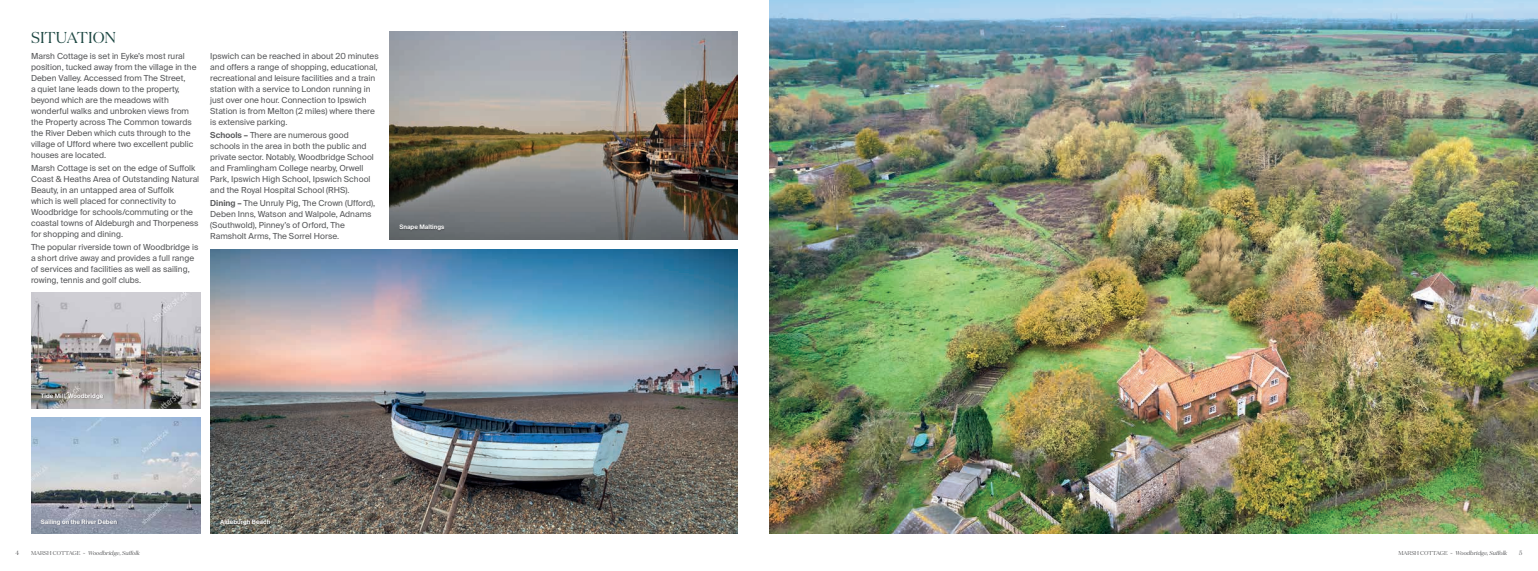
<style>
.page{position:relative;width:1538px;height:571px;background:#fff}
.page>*{position:absolute;margin:0;border:0;box-sizing:border-box;transform-origin:0 0}
.t1{font:15.75px "Domaine Disp";color:#1d4742}
.t2{font:8.31px/10.9px "Suisse Intl";color:#57585a}
.t3{font:600 6.12px "Suisse Intl";color:#fff}
.t4{font:6.12px "Domaine Disp";color:#57585a}
.t5{font:italic 5.69px "Domaine Disp";color:#57585a}
.s1{font-weight:600}
.s2{font-style:normal}
</style>
<div class="page">
<img style="left:210px;top:250px;width:528px;height:283px">
<img style="left:389px;top:31px;width:349px;height:208px">
<img style="left:31px;top:293px;width:169px;height:115px">
<img style="left:31px;top:417px;width:169px;height:116px">
<div style="left:399px;top:225px;width:46px;height:6px;background:#595d60"></div>
<div style="left:220px;top:519px;width:51px;height:6px;background:#231f20;opacity:.35"></div>
<div style="left:41px;top:393px;width:63px;height:7px;background:#231f20;opacity:.35"></div>
<div style="left:41px;top:519px;width:76px;height:6px;background:#231f20;opacity:.35"></div>
<img style="left:769px;top:0;width:769px;height:533px">
<h1 class="t1" style="left:31px;top:28px;width:87px">SITUATION</h1>
<p class="t2" style="left:31px;top:51px;width:167px">Marsh Cottage is set in Eyke’s most rural position, tucked away from the village in the Deben Valley. Accessed from The Street,<br>a quiet lane leads down to the property, beyond which are the meadows with wonderful walks and unbroken views from the Property across The Common towards the River Deben which cuts through to the village of Ufford where two excellent public houses are located.</p>
<p class="t2" style="left:31px;top:163px;width:170px">Marsh Cottage is set on the edge of Suffolk Coast &amp; Heaths Area of Outstanding Natural Beauty, in an untapped area of Suffolk<br>which is well placed for connectivity to Woodbridge for schools/commuting or the coastal towns of Aldeburgh and Thorpeness for shopping and dining.</p>
<p class="t2" style="left:31px;top:242px;width:169px">The popular riverside town of Woodbridge is a short drive away and provides a full range of services and facilities as well as sailing, rowing, tennis and golf clubs.</p>
<p class="t2" style="left:210px;top:51px;width:170px">Ipswich can be reached in about 20 minutes and offers a range of shopping, educational, recreational and leisure facilities and a train station with a service to London running in just over one hour. Connection to Ipswich Station is from Melton (2 miles) where there is extensive parking.</p>
<p class="t2" style="left:210px;top:130px;width:165px"><span class="s1">Schools –</span> There are numerous good schools in the area in both the public and private sector. Notably, Woodbridge School and Framlingham College nearby, Orwell Park, Ipswich High School, Ipswich School and the Royal Hospital School (RHS).</p>
<p class="t2" style="left:210px;top:198px;width:166px"><span class="s1">Dining –</span> The Unruly Pig, The Crown (Ufford), Deben Inns, Watson and Walpole, Adnams (Southwold), Pinney’s of Orford, The Ramsholt Arms, The Sorrel Horse.</p>
<p class="t3" style="left:399px;top:223px;width:47px">Snape Maltings</p>
<p class="t3" style="left:41px;top:392px;width:64px">Tide Mill, Woodbridge</p>
<p class="t3" style="left:41px;top:518px;width:78px">Sailing on the River Deben</p>
<p class="t3" style="left:220px;top:518px;width:52px">Aldeburgh Beach</p>
<p class="t4" style="left:16px;top:548px;width:5px">4</p>
<p class="t5" style="left:31px;top:549px;width:112px"><span class="s2">M A R S H C O T TA G E ~</span> Woodbridge,Suffolk</p>
<p class="t5" style="left:1398px;top:549px;width:112px"><span class="s2">M A R S H C O T TA G E ~</span> Woodbridge,Suffolk</p>
<p class="t4" style="left:1519px;top:548px;width:5px">5</p>
</div>
